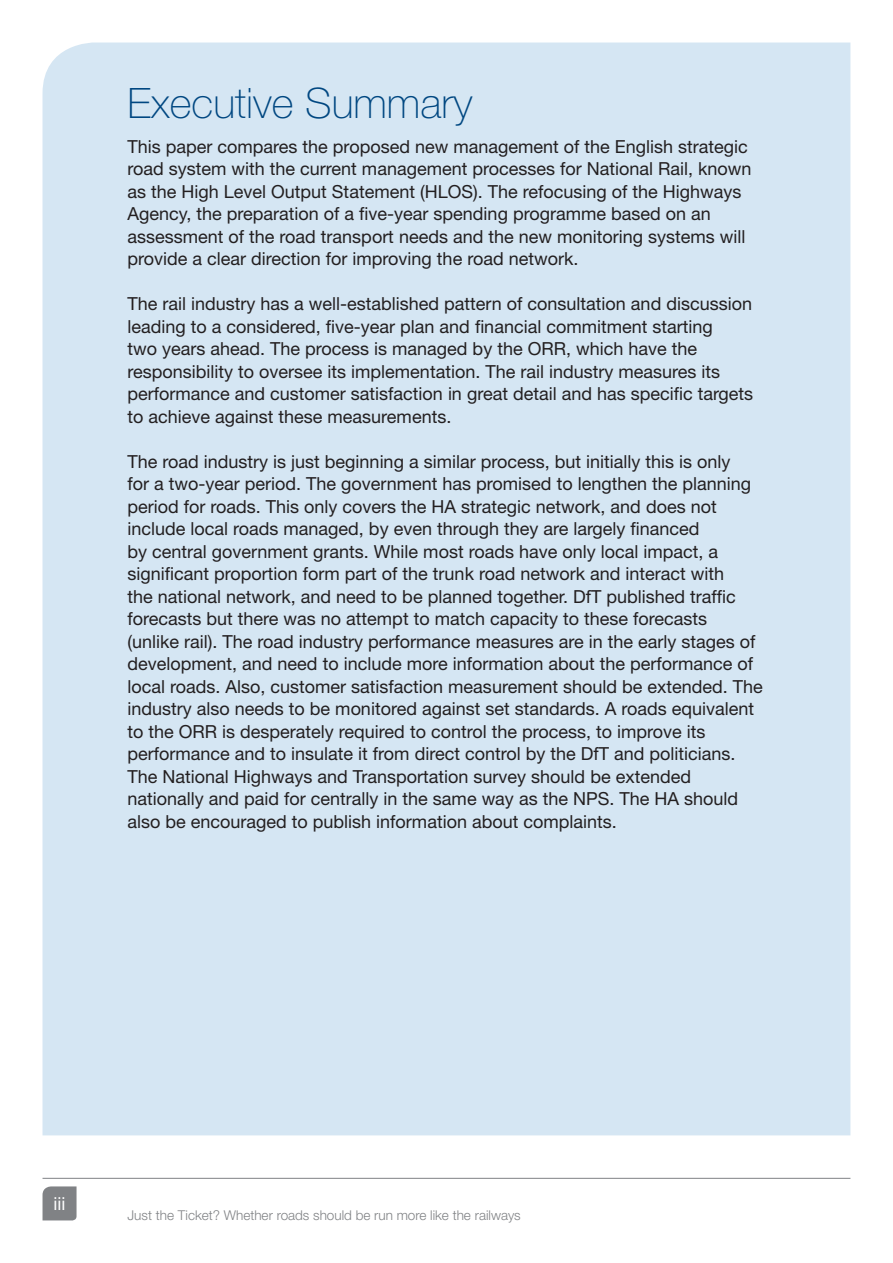
<style>
.page{position:relative;width:893px;height:1263px;background:#fff}
.page>*{position:absolute;margin:0;border:0;box-sizing:border-box;transform-origin:0 0}
.t1{font:100 42px "Helvetica Neue";color:#004781}
.t2{font:18px/22.5px "Helvetica Neue";color:#231f20}
.t3{font:18px "Helvetica Neue";color:#fff}
.t4{font:300 13.5px "Helvetica Neue";color:#808285}
</style>
<div class="page">
<hr style="left:43px;top:1178px;width:807px;height:1px;background:#808285">
<svg style="left:43px;top:1186px;width:34px;height:34px"></svg>
<div style="left:43px;top:43px;width:807px;height:1092px;background:#d5e6f3"></div>
<h1 class="t1" style="left:128px;top:79px;width:346px">Executive Summary</h1>
<p class="t2" style="left:128px;top:135px;width:625px">This paper compares the proposed new management of the English strategic road system with the current management processes for National Rail, known as the High Level Output Statement (HLOS). The refocusing of the Highways Agency, the preparation of a five-year spending programme based on an assessment of the road transport needs and the new monitoring systems will provide a clear direction for improving the road network.</p>
<p class="t2" style="left:128px;top:292px;width:627px">The rail industry has a well-established pattern of consultation and discussion leading to a considered, five-year plan and financial commitment starting<br>two years ahead. The process is managed by the ORR, which have the responsibility to oversee its implementation. The rail industry measures its performance and customer satisfaction in great detail and has specific targets to achieve against these measurements.</p>
<p class="t2" style="left:128px;top:450px;width:637px">The road industry is just beginning a similar process, but initially this is only<br>for a two-year period. The government has promised to lengthen the planning period for roads. This only covers the HA strategic network, and does not include local roads managed, by even through they are largely financed<br>by central government grants. While most roads have only local impact, a significant proportion form part of the trunk road network and interact with<br>the national network, and need to be planned together. DfT published traffic forecasts but there was no attempt to match capacity to these forecasts (unlike rail). The road industry performance measures are in the early stages of development, and need to include more information about the performance of local roads. Also, customer satisfaction measurement should be extended. The industry also needs to be monitored against set standards. A roads equivalent to the ORR is desperately required to control the process, to improve its performance and to insulate it from direct control by the DfT and politicians.<br>The National Highways and Transportation survey should be extended nationally and paid for centrally in the same way as the NPS. The HA should also be encouraged to publish information about complaints.</p>
<p class="t3" style="left:54px;top:1193px;width:13px">iii</p>
<p class="t4" style="left:128px;top:1207px;width:395px">Just the Ticket? Whether roads should be run more like the railways</p>
</div>
